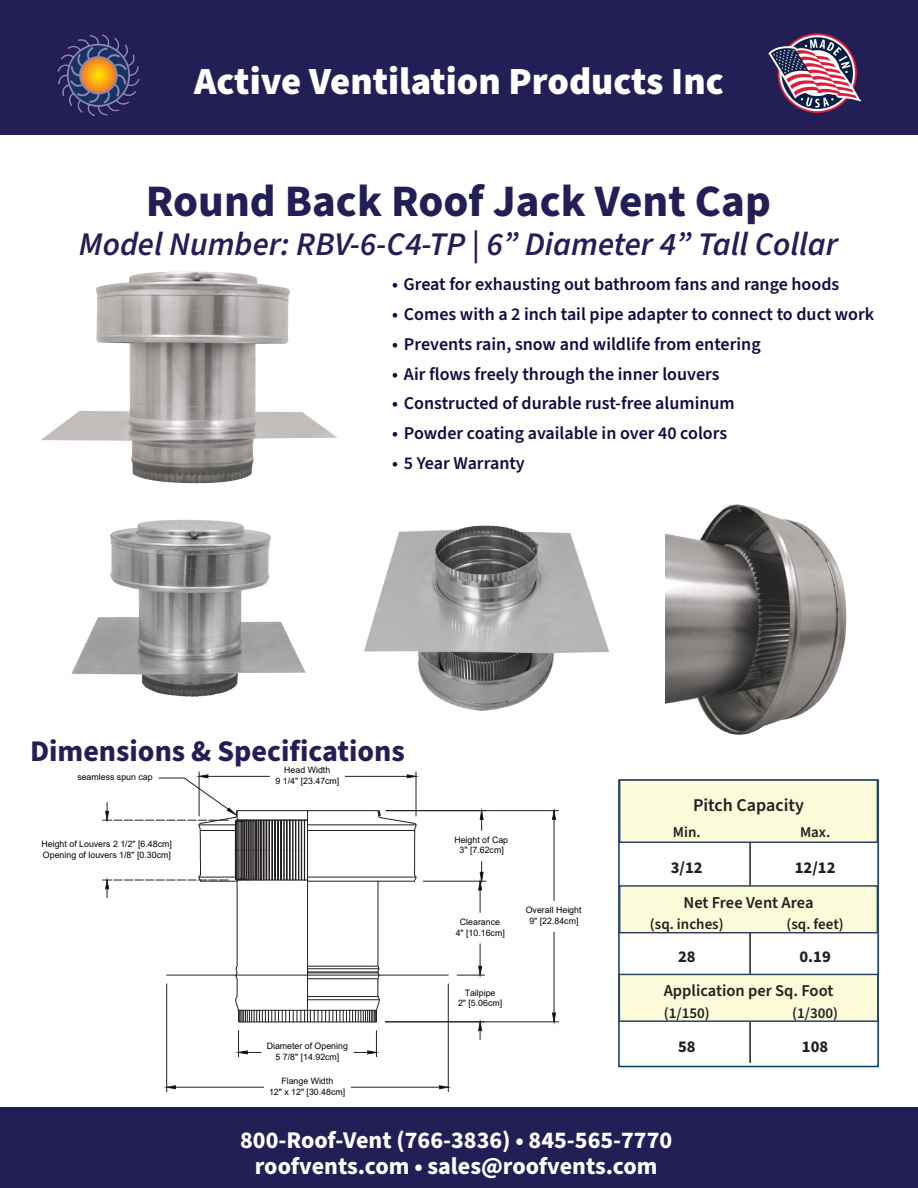
<style>
.page{position:relative;width:918px;height:1188px;background:#fff}
.page>*{position:absolute;margin:0;border:0;box-sizing:border-box;transform-origin:0 0}
.t1{font:700 45px "Source Sans Pro";color:#231f56}
.t2{font:900 38.4px "Source Sans Pro";color:#fff}
.t3{font:italic 600 33px "Source Sans Pro";color:#231f56}
.t4{font:700 30px "Source Sans Pro";color:#231f56}
.t5{font:700 24px "Source Sans Pro";color:#fff}
.t6{font:600 18px "Source Sans Pro";color:#130c40}
.t7{font:600 18px "Source Sans Pro";color:#231f20}
.t8{font:600 16.5px "Source Sans Pro";color:#231f20}
.t9{font:700 16.5px "Source Sans Pro";color:#231f20}
.t10{font:600 15px "Source Sans Pro";color:#231f20}
.t11{font:8.85px/10.5px "Arial";color:#000;text-align:center}
</style>
<div class="page">
<img style="left:364px;top:525px;width:245px;height:186px">
<img style="left:666px;top:504px;width:181px;height:231px">
<div style="left:618px;top:779px;width:261px;height:288px;background:#fff;border:2px solid #033b61"></div>
<div style="left:0;top:1108px;width:918px;height:80px;background:#231f56"></div>
<hr style="left:749px;top:842px;width:2px;height:221px;background:#231f20">
<svg style="left:102px;top:771px;width:457px;height:321px"></svg>
<div style="left:619px;top:779px;width:259px;height:64px;background:#fcfbd9;border:2px solid #2d4460"></div>
<div style="left:619px;top:885px;width:259px;height:48px;background:#fcfbd9;border:2px solid #2d4460"></div>
<div style="left:619px;top:974px;width:260px;height:48px;background:#fcfbd9;border:2px solid #2d4460"></div>
<div style="left:0;top:1px;width:918px;height:134px;background:#231f56"></div>
<img style="left:57px;top:34px;width:83px;height:83px">
<img style="left:769px;top:34px;width:92px;height:79px">
<img style="left:71px;top:520px;width:235px;height:177px">
<img style="left:41px;top:271px;width:297px;height:213px">
<p class="t2" style="left:194px;top:55px;width:531px">Active Ventilation Products Inc</p>
<p class="t1" style="left:146px;top:170px;width:627px">Round Back Roof Jack Vent Cap</p>
<p class="t3" style="left:79px;top:222px;width:760px">Model Number: RBV-6-C4-TP | 6” Diameter 4” Tall Collar</p>
<p class="t6" style="left:392px;top:272px;width:449px">• Great for exhausting out bathroom fans and range hoods</p>
<p class="t6" style="left:392px;top:302px;width:484px">• Comes with a 2 inch tail pipe adapter to connect to duct work</p>
<p class="t6" style="left:392px;top:332px;width:370px">• Prevents rain, snow and wildlife from entering</p>
<p class="t6" style="left:392px;top:362px;width:329px">• Air flows freely through the inner louvers</p>
<p class="t6" style="left:392px;top:391px;width:344px">• Constructed of durable rust-free aluminum</p>
<p class="t6" style="left:392px;top:421px;width:336px">• Powder coating available in over 40 colors</p>
<p class="t6" style="left:392px;top:451px;width:134px">• 5 Year Warranty</p>
<p class="t4" style="left:30px;top:730px;width:376px">Dimensions &amp; Specifications</p>
<p class="t11" style="left:276px;top:765px;width:65px">Head Width<br>9 1/4" [23.47cm]</p>
<p class="t11" style="left:77px;top:772px;width:77px">seamless spun cap</p>
<p class="t11" style="left:42px;top:839px;width:132px;text-align:left">Height of Louvers 2 1/2" [6.48cm]<br>Opening of louvers 1/8" [0.30cm]</p>
<p class="t11" style="left:267px;top:1041px;width:83px">Diameter of Opening<br>5 7/8" [14.92cm]</p>
<p class="t11" style="left:269px;top:1076px;width:78px">Flange Width<br>12" x 12" [30.48cm]</p>
<p class="t11" style="left:454px;top:835px;width:55px">Height of Cap<br>3" [7.62cm]</p>
<p class="t11" style="left:456px;top:917px;width:51px">Clearance<br>4" [10.16cm]</p>
<p class="t11" style="left:526px;top:905px;width:57px">Overall Height<br>9" [22.84cm]</p>
<p class="t11" style="left:458px;top:987px;width:46px">Tailpipe<br>2" [5.06cm]</p>
<p class="t7" style="left:693px;top:793px;width:112px">Pitch Capacity</p>
<p class="t10" style="left:673px;top:822px;width:29px">Min.</p>
<p class="t9" style="left:671px;top:856px;width:33px">3/12</p>
<p class="t10" style="left:800px;top:822px;width:32px">Max.</p>
<p class="t9" style="left:795px;top:856px;width:42px">12/12</p>
<p class="t8" style="left:684px;top:891px;width:132px">Net Free Vent Area</p>
<p class="t10" style="left:650px;top:914px;width:75px">(sq. inches)</p>
<p class="t9" style="left:678px;top:945px;width:19px">28</p>
<p class="t10" style="left:787px;top:914px;width:59px">(sq. feet)</p>
<p class="t9" style="left:799px;top:945px;width:33px">0.19</p>
<p class="t8" style="left:664px;top:980px;width:171px">Application per Sq. Foot</p>
<p class="t10" style="left:664px;top:1003px;width:47px">(1/150)</p>
<p class="t9" style="left:678px;top:1035px;width:19px">58</p>
<p class="t10" style="left:792px;top:1003px;width:47px">(1/300)</p>
<p class="t9" style="left:802px;top:1035px;width:28px">108</p>
<p class="t5" style="left:240px;top:1124px;width:434px">800-Roof-Vent (766-3836) • 845-565-7770</p>
<p class="t5" style="left:255px;top:1149px;width:404px">roofvents.com • sales@roofvents.com</p>
</div>
